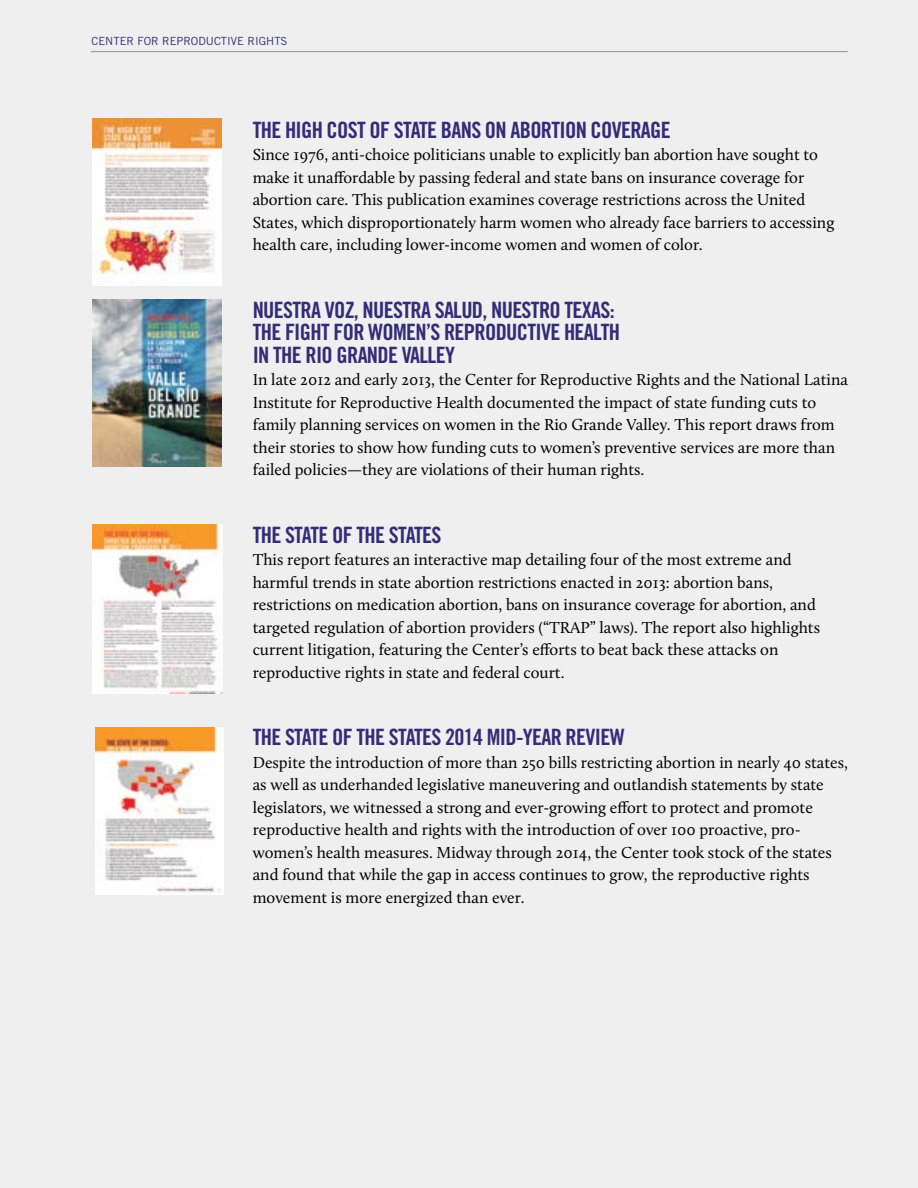
<style>
.page{position:relative;width:918px;height:1188px;background:#efeff0}
.page>*{position:absolute;margin:0;border:0;box-sizing:border-box;transform-origin:0 0}
.t1{font:22.5px/22.5px "Trade Gothic Bold Cond Twenty";letter-spacing:-.03em;color:#332d77}
.t2{font:16.5px/22.5px "Calluna";color:#000}
.t3{font:11.25px "Trade Gothic";color:#332d77}
</style>
<div class="page">
<img style="left:93px;top:525px;width:130px;height:168px">
<img style="left:95px;top:728px;width:129px;height:167px">
<img style="left:93px;top:299px;width:129px;height:167px">
<img style="left:93px;top:119px;width:129px;height:167px">
<hr style="left:91px;top:51px;width:757px;height:1px;background:#9a8b7d">
<p class="t3" style="left:92px;top:34px;width:197px">CENTER FOR REPRODUCTIVE RIGHTS</p>
<h1 class="t1" style="left:253px;top:118px;width:420px">THE HIGH COST OF STATE BANS ON ABORTION COVERAGE</h1>
<p class="t2" style="left:253px;top:143px;width:583px">Since 1976, anti-choice politicians unable to explicitly ban abortion have sought to make it unaffordable by passing federal and state bans on insurance coverage for abortion care. This publication examines coverage restrictions across the United States, which disproportionately harm women who already face barriers to accessing health care, including lower-income women and women of color.</p>
<h1 class="t1" style="left:253px;top:298px;width:369px">NUESTRA VOZ, NUESTRA SALUD, NUESTRO TEXAS:<br>THE FIGHT FOR WOMEN’S REPRODUCTIVE HEALTH<br>IN THE RIO GRANDE VALLEY</h1>
<p class="t2" style="left:253px;top:368px;width:597px">In late 2012 and early 2013, the Center for Reproductive Rights and the National Latina Institute for Reproductive Health documented the impact of state funding cuts to family planning services on women in the Rio Grande Valley. This report draws from their stories to show how funding cuts to women’s preventive services are more than failed policies—they are violations of their human rights.</p>
<h1 class="t1" style="left:253px;top:523px;width:190px">THE STATE OF THE STATES</h1>
<p class="t2" style="left:253px;top:548px;width:569px">This report features an interactive map detailing four of the most extreme and harmful trends in state abortion restrictions enacted in 2013: abortion bans, restrictions on medication abortion, bans on insurance coverage for abortion, and targeted regulation of abortion providers (“TRAP” laws). The report also highlights current litigation, featuring the Center’s efforts to beat back these attacks on reproductive rights in state and federal court.</p>
<h1 class="t1" style="left:253px;top:726px;width:374px">THE STATE OF THE STATES 2014 MID-YEAR REVIEW</h1>
<p class="t2" style="left:253px;top:751px;width:597px">Despite the introduction of more than 250 bills restricting abortion in nearly 40 states, as well as underhanded legislative maneuvering and outlandish statements by state legislators, we witnessed a strong and ever-growing effort to protect and promote reproductive health and rights with the introduction of over 100 proactive, pro&shy;women’s health measures. Midway through 2014, the Center took stock of the states and found that while the gap in access continues to grow, the reproductive rights movement is more energized than ever.</p>
</div>
